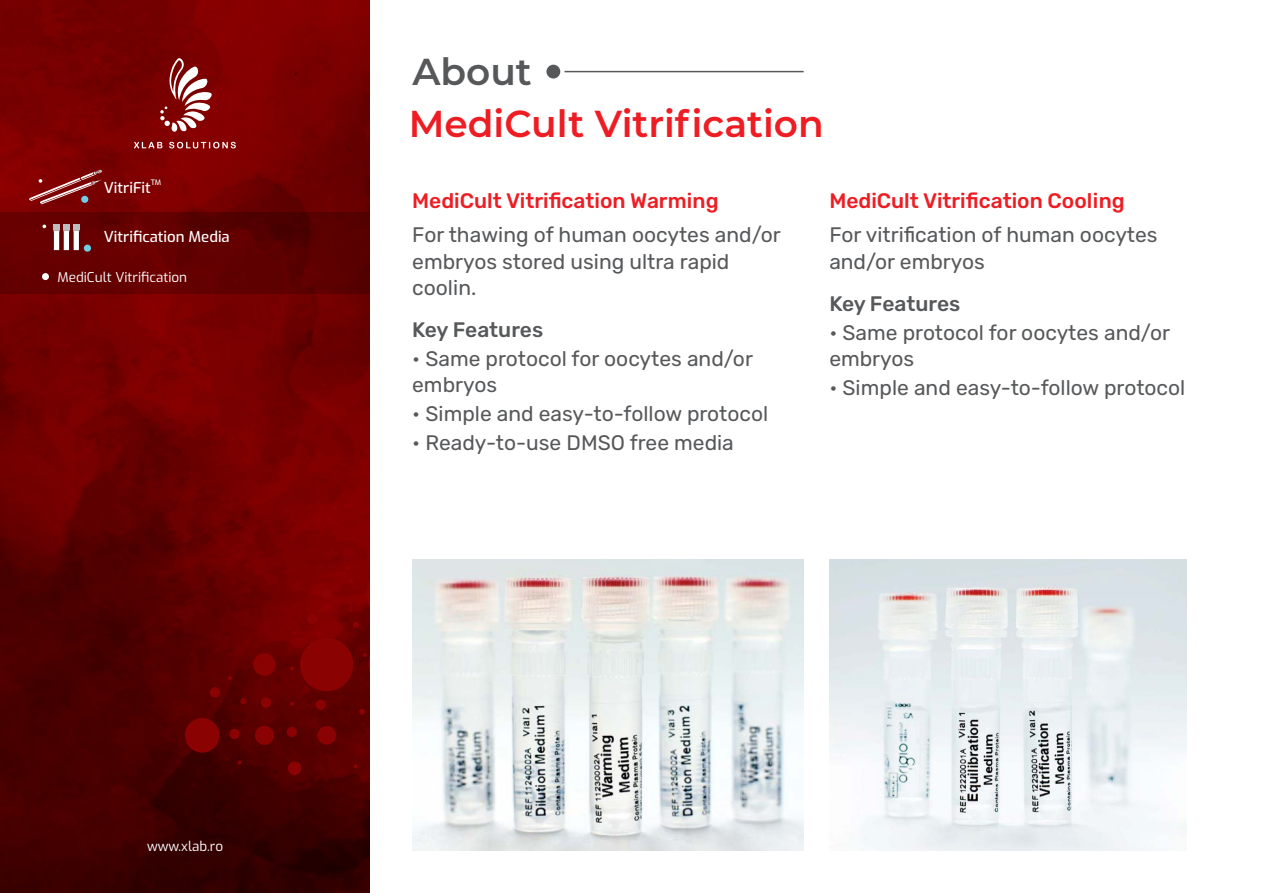
<style>
.page{position:relative;width:1263px;height:893px;background:#fff}
.page>*{position:absolute;margin:0;border:0;box-sizing:border-box;transform-origin:0 0}
.t1{font:600 37.5px "Montserrat";color:#ee1d23}
.t2{font:600 37.5px "Montserrat";color:#57585a}
.t3{font:21px/26.2px "Rubik";color:#57585a}
.t4{font:500 21px "Rubik";color:#ee1d23}
.t5{font:500 21px "Rubik";letter-spacing:-.005em;color:#57585a}
.t6{font:500 15px "Exo";color:#fff}
.t7{font:13.5px "Exo";color:#fff}
.t8{font:500 7.5px "Exo";color:#fff}
</style>
<div class="page">
<img style="left:0;top:0;width:370px;height:893px">
<div style="left:185px;top:718px;width:35px;height:35px;background:#8b0202;border-radius:50%"></div>
<div style="left:253px;top:653px;width:23px;height:23px;background:#8b0202;border-radius:50%"></div>
<div style="left:255px;top:726px;width:19px;height:19px;background:#8b0202;border-radius:50%"></div>
<div style="left:322px;top:589px;width:10px;height:10px;background:#8b0202;border-radius:50%"></div>
<div style="left:300px;top:638px;width:53px;height:53px;background:#8b0202;border-radius:50%"></div>
<div style="left:317px;top:726px;width:19px;height:19px;background:#8b0202;border-radius:50%"></div>
<svg style="left:366px;top:567px;width:4px;height:54px"></svg>
<svg style="left:240px;top:698px;width:6px;height:6px"></svg>
<div style="left:288px;top:761px;width:13px;height:14px;background:#8b0202;border-radius:50%"></div>
<svg style="left:359px;top:709px;width:6px;height:6px"></svg>
<svg style="left:353px;top:622px;width:6px;height:6px"></svg>
<svg style="left:292px;top:631px;width:4px;height:4px"></svg>
<svg style="left:290px;top:702px;width:4px;height:4px"></svg>
<div style="left:210px;top:687px;width:10px;height:10px;background:#8b0202;border-radius:50%"></div>
<svg style="left:354px;top:764px;width:4px;height:4px"></svg>
<div style="left:287px;top:727px;width:10px;height:10px;background:#8b0202;border-radius:50%"></div>
<div style="left:316px;top:700px;width:10px;height:10px;background:#8b0202;border-radius:50%"></div>
<svg style="left:238px;top:760px;width:4px;height:4px"></svg>
<div style="left:261px;top:697px;width:10px;height:11px;background:#8b0202;border-radius:50%"></div>
<svg style="left:290px;top:666px;width:4px;height:4px"></svg>
<svg style="left:228px;top:676px;width:4px;height:4px"></svg>
<div style="left:229px;top:729px;width:11px;height:10px;background:#8b0202;border-radius:50%"></div>
<div style="left:307px;top:614px;width:10px;height:10px;background:#8b0202;border-radius:50%"></div>
<svg style="left:363px;top:640px;width:7px;height:49px"></svg>
<svg style="left:349px;top:579px;width:4px;height:4px"></svg>
<svg style="left:0;top:212px;width:369px;height:82px;fill:#620000"></svg>
<img style="left:412px;top:559px;width:392px;height:292px">
<img style="left:829px;top:559px;width:358px;height:292px">
<div style="left:84px;top:245px;width:7px;height:7px;background:#70cee4;border-radius:50%"></div>
<svg style="left:53px;top:224px;width:26px;height:26px"></svg>
<svg style="left:29px;top:170px;width:73px;height:34px"></svg>
<svg style="left:134px;top:58px;width:102px;height:90px"></svg>
<hr style="left:564px;top:71px;width:240px;height:1px;background:#57585a">
<div style="left:546px;top:65px;width:14px;height:14px;background:#57585a;border-radius:50%"></div>
<div style="left:42px;top:273px;width:7px;height:7px;background:#fff;border-radius:50%"></div>
<p class="t8" style="left:151px;top:178px;width:12px">TM</p>
<p class="t6" style="left:104px;top:178px;width:49px">VitriFit</p>
<p class="t6" style="left:104px;top:227px;width:128px">Vitrification Media</p>
<p class="t7" style="left:58px;top:269px;width:131px">MediCult Vitrification</p>
<p class="t7" style="left:147px;top:837px;width:78px">www.xlab.ro</p>
<h1 class="t2" style="left:412px;top:48px;width:121px">About</h1>
<h1 class="t1" style="left:409px;top:101px;width:416px">MediCult Vitrification</h1>
<p class="t4" style="left:412px;top:188px;width:308px">MediCult Vitrification Warming</p>
<p class="t3" style="left:412px;top:222px;width:370px">For thawing of human oocytes and/or embryos stored using ultra rapid coolin.</p>
<p class="t5" style="left:412px;top:317px;width:133px">Key Features</p>
<p class="t3" style="left:412px;top:345px;width:342px">• Same protocol for oocytes and/or embryos</p>
<p class="t3" style="left:412px;top:401px;width:357px">• Simple and easy-to-follow protocol</p>
<p class="t3" style="left:412px;top:430px;width:323px">• Ready-to-use DMSO free media</p>
<p class="t4" style="left:829px;top:188px;width:297px">MediCult Vitrification Cooling</p>
<p class="t3" style="left:829px;top:222px;width:330px">For vitrification of human oocytes and/or embryos</p>
<p class="t5" style="left:829px;top:291px;width:133px">Key Features</p>
<p class="t3" style="left:829px;top:319px;width:342px">• Same protocol for oocytes and/or embryos</p>
<p class="t3" style="left:829px;top:374px;width:357px">• Simple and easy-to-follow protocol</p>
</div>
